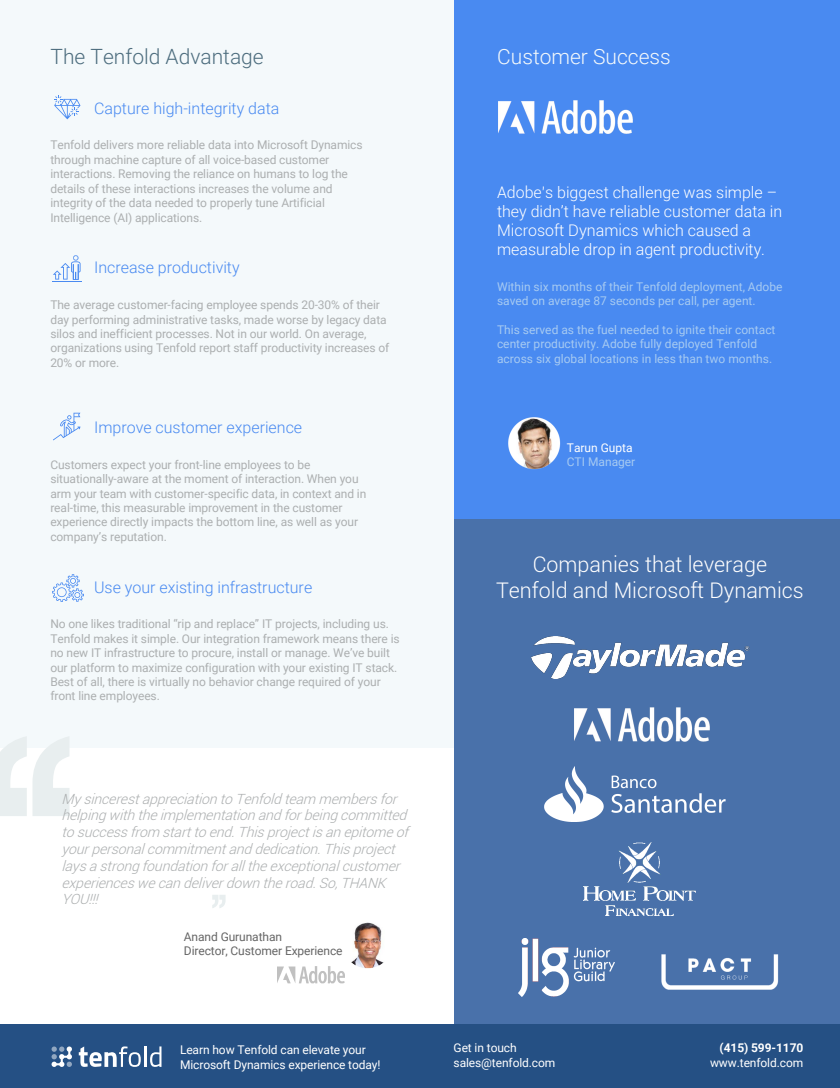
<style>
.page{position:relative;width:840px;height:1088px;background:#fff}
.page>*{position:absolute;margin:0;border:0;box-sizing:border-box;transform-origin:0 0}
.t1{font:300 21.5px/25.8px "Roboto";color:#fff;text-align:center}
.t2{font:300 21px "Roboto";color:#4d6d7e}
.t3{font:300 21px "Roboto";color:#f4f9fb}
.t4{font:300 16px/19.2px "Roboto";color:#fff}
.t5{font:300 16px "Roboto";color:#498af1}
.t6{font:italic 300 14px/16.8px "Roboto";color:#acafb0}
.t7{font:12px/14.4px "Roboto";letter-spacing:-.01em;color:#acafb0}
.t8{font:12px/14.4px "Roboto";color:#a6caf2}
.t9{font:12px/14.4px "Roboto";letter-spacing:-.01em;color:#fff}
.t10{font:12px/14.4px "Roboto";letter-spacing:-.01em;color:#656565}
.t11{font:700 12px "Roboto";letter-spacing:-.01em;color:#fff}
</style>
<div class="page">
<div style="left:454px;top:103px;width:386px;height:416px;background:#498af1"></div>
<div style="left:454px;top:519px;width:386px;height:505px;background:#4971aa"></div>
<div style="left:454px;top:0;width:386px;height:103px;background:#498af1"></div>
<div style="left:0;top:1024px;width:840px;height:63px;background:#255084"></div>
<div style="left:0;top:0;width:454px;height:747px;background:#f4f9fb"></div>
<svg style="left:0;top:737px;width:69px;height:78px"></svg>
<svg style="left:212px;top:895px;width:14px;height:13px"></svg>
<svg style="left:54px;top:95px;width:26px;height:24px"></svg>
<svg style="left:53px;top:255px;width:28px;height:25px"></svg>
<hr style="left:52px;top:281px;width:30px;height:1px;background:#498af1">
<svg style="left:53px;top:412px;width:27px;height:28px"></svg>
<svg style="left:52px;top:574px;width:32px;height:27px"></svg>
<svg style="left:79px;top:1046px;width:62px;height:20px"></svg>
<hr style="left:144px;top:1046px;width:2px;height:20px;background:#fff">
<svg style="left:150px;top:1046px;width:12px;height:20px"></svg>
<svg style="left:52px;top:1046px;width:20px;height:20px"></svg>
<img style="left:498px;top:100px;width:135px;height:34px">
<img style="left:278px;top:966px;width:66px;height:18px">
<img style="left:340px;top:922px;width:44px;height:49px">
<img style="left:508px;top:417px;width:53px;height:53px">
<img style="left:575px;top:707px;width:135px;height:35px">
<img style="left:532px;top:636px;width:218px;height:42px">
<img style="left:661px;top:954px;width:118px;height:36px">
<img style="left:544px;top:766px;width:182px;height:55px">
<img style="left:584px;top:842px;width:111px;height:73px">
<img style="left:519px;top:938px;width:96px;height:57px">
<h2 class="t2" style="left:51px;top:42px;width:215px">The Tenfold Advantage</h2>
<h2 class="t3" style="left:497px;top:42px;width:175px">Customer Success</h2>
<h3 class="t5" style="left:94px;top:97px;width:187px">Capture high-integrity data</h3>
<p class="t7" style="left:50px;top:137px;width:314px">Tenfold delivers more reliable data into Microsoft Dynamics through machine capture of all voice-based customer interactions. Removing the reliance on humans to log the details of these interactions increases the volume and integrity of the data needed to properly tune Artificial Intelligence (AI) applications.</p>
<h3 class="t5" style="left:94px;top:256px;width:147px">Increase productivity</h3>
<p class="t7" style="left:50px;top:297px;width:341px">The average customer-facing employee spends 20-30% of their day performing administrative tasks, made worse by legacy data silos and inefficient processes. Not in our world. On average, organizations using Tenfold report staff productivity increases of 20% or more.</p>
<h3 class="t5" style="left:94px;top:416px;width:210px">Improve customer experience</h3>
<p class="t7" style="left:50px;top:456px;width:318px">Customers expect your front-line employees to be situationally-aware at the moment of interaction. When you arm your team with customer-specific data, in context and in real-time, this measurable improvement in the customer experience directly impacts the bottom line, as well as your company’s reputation.</p>
<h3 class="t5" style="left:94px;top:575px;width:220px">Use your existing infrastructure</h3>
<p class="t7" style="left:50px;top:616px;width:351px">No one likes traditional “rip and replace” IT projects, including us.<br>Tenfold makes it simple. Our integration framework means there is no new IT infrastructure to procure, install or manage. We’ve built our platform to maximize configuration with your existing IT stack.<br>Best of all, there is virtually no behavior change required of your front line employees.</p>
<p class="t6" style="left:62px;top:789px;width:353px">MysincerestappreciationtoTenfoldteam membersfor helpingwiththeimplementationandforbeingcommitted tosuccessfrom starttoend.Thisprojectisanepitomeof yourpersonalcommitmentanddedication.Thisproject laysastrongfoundationforalltheexceptionalcustomer experienceswecandeliverdowntheroad.So,THANK YOU!!!</p>
<p class="t10" style="left:184px;top:928px;width:160px">Anand Gurunathan<br>Director, Customer Experience</p>
<h3 class="t4" style="left:497px;top:182px;width:287px">Adobe's biggest challenge was simple – they didn’t have reliable customer data in Microsoft Dynamics which caused a measurable drop in agent productivity.</h3>
<p class="t8" style="left:497px;top:279px;width:287px">Within six months of their Tenfold deployment, Adobe saved on average 87 seconds per call, per agent.</p>
<p class="t8" style="left:497px;top:322px;width:280px">This served as the fuel needed to ignite their contact center productivity. Adobe fully deployed Tenfold across six global locations in less than two months.</p>
<p class="t9" style="left:567px;top:439px;width:67px">Tarun Gupta</p>
<p class="t8" style="left:567px;top:454px;width:70px">CTI Manager</p>
<h1 class="t1" style="left:496px;top:551px;width:309px">Companies that leverage<br>Tenfold and Microsoft Dynamics</h1>
<p class="t9" style="left:180px;top:1041px;width:202px">Learn how Tenfold can elevate your<br>Microsoft Dynamics experience today!</p>
<p class="t11" style="left:720px;top:1039px;width:85px">(415) 599-1170</p>
<p class="t9" style="left:454px;top:1040px;width:103px">Get in touch sales@tenfold.com</p>
<p class="t9" style="left:710px;top:1054px;width:95px">www.tenfold.com</p>
</div>
